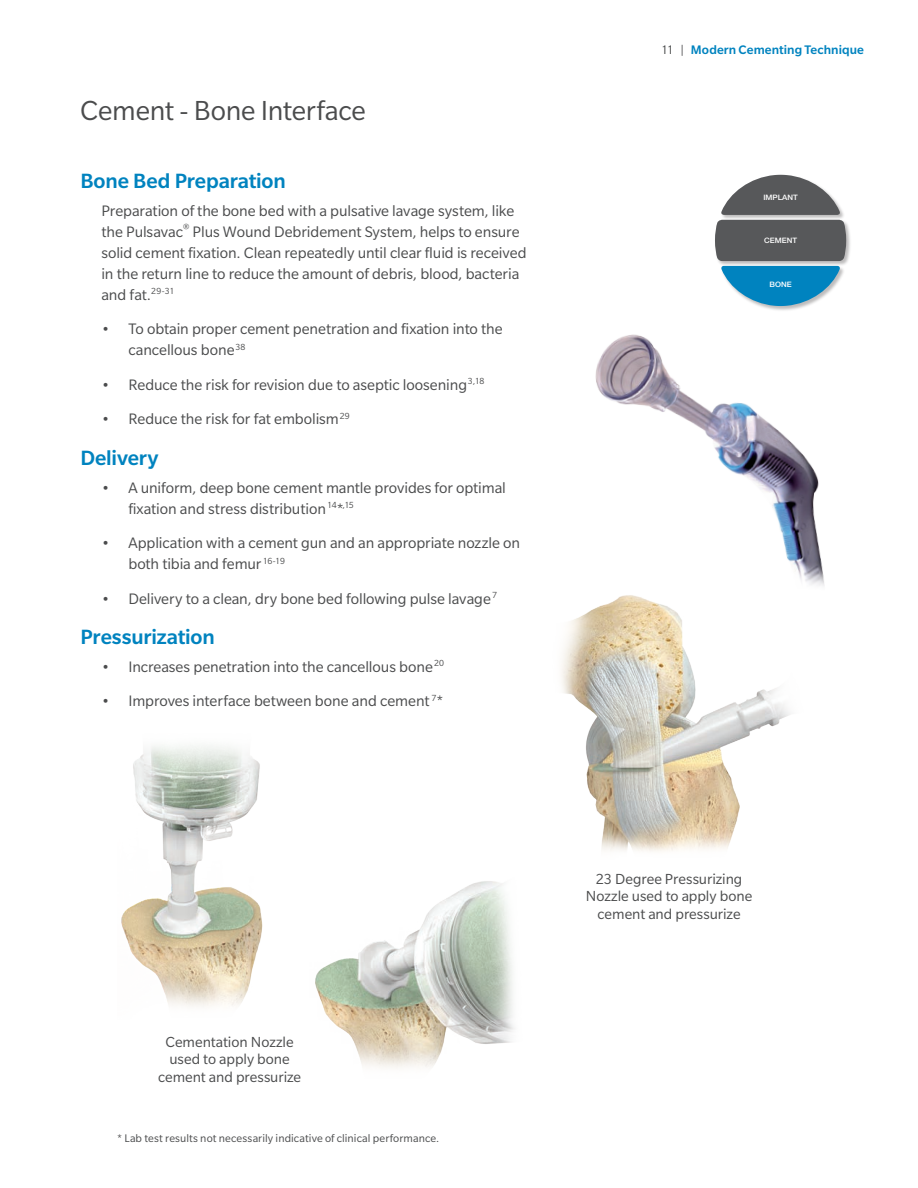
<style>
.page{position:relative;width:918px;height:1188px;background:#fff}
.page>*{position:absolute;margin:0;border:0;box-sizing:border-box;transform-origin:0 0}
.t1{font:30px "Slate Pro";letter-spacing:-.005em;color:#4b4c4d}
.t2{font:500 22.5px "Slate Pro";letter-spacing:-.005em;color:#0083bf}
.t3{font:16.5px/21px "Slate Pro";letter-spacing:-.005em;color:#4b4c4d}
.t4{font:15.9px/17.5px "Slate Pro";letter-spacing:-.005em;color:#4b4c4d;text-align:center}
.t5{font:500 13.5px "Slate Pro";letter-spacing:.005em;color:#0083bf}
.t6{font:12px "Slate Pro";letter-spacing:.01em;color:#4b4c4d}
.t7{font:500 7.5px "Helvetica Neue LT Std";color:#fff;scale:1.05 1}
.s1{font-weight:400;color:#4b4c4d}
</style>
<div class="page">
<img style="left:561px;top:600px;width:229px;height:251px">
<img style="left:121px;top:745px;width:142px;height:262px">
<img style="left:315px;top:881px;width:200px;height:187px">
<img style="left:760px;top:174px;width:90px;height:133px">
<svg style="left:715px;top:175px;width:131px;height:131px"></svg>
<img style="left:595px;top:307px;width:229px;height:293px">
<p class="t1" style="left:80px;top:95px;width:287px">Cement - Bone Interface</p>
<p class="t2" style="left:80px;top:169px;width:207px">Bone Bed Preparation</p>
<p class="t3" style="left:101px;top:200px;width:427px">Preparation of the bone bed with a pulsative lavage system, like the Pulsavac<sup>®</sup> Plus Wound Debridement System, helps to ensure solid cement fixation. Clean repeatedly until clear fluid is received in the return line to reduce the amount of debris, blood, bacteria and fat.<sup>29-31</sup></p>
<p class="t3" style="left:128px;top:319px;width:376px;text-indent:-27px">• To obtain proper cement penetration and fixation into the cancellous bone<sup>38</sup></p>
<p class="t3" style="left:101px;top:374px;width:385px">• Reduce the risk for revision due to aseptic loosening<sup>3,18</sup></p>
<p class="t3" style="left:101px;top:409px;width:250px">• Reduce the risk for fat embolism<sup>29</sup></p>
<p class="t2" style="left:80px;top:446px;width:80px">Delivery</p>
<p class="t3" style="left:128px;top:477px;width:379px;text-indent:-27px">• A uniform, deep bone cement mantle provides for optimal fixation and stress distribution<sup>14</sup>*<sup>,15</sup></p>
<p class="t3" style="left:128px;top:532px;width:393px;text-indent:-27px">• Application with a cement gun and an appropriate nozzle on both tibia and femur<sup>16-19</sup></p>
<p class="t3" style="left:101px;top:588px;width:397px">• Delivery to a clean, dry bone bed following pulse lavage<sup>7</sup></p>
<p class="t2" style="left:80px;top:625px;width:136px">Pressurization</p>
<p class="t3" style="left:101px;top:656px;width:344px">• Increases penetration into the cancellous bone<sup>20</sup></p>
<p class="t3" style="left:101px;top:691px;width:344px">• Improves interface between bone and cement <sup>7</sup>*</p>
<p class="t5" style="left:661px;top:42px;width:204px"><span class="s1">11 |</span> Modern Cementing Technique</p>
<p class="t7" style="left:763px;top:193px;width:34px">IMPLANT</p>
<p class="t7" style="left:764px;top:236px;width:33px">CEMENT</p>
<p class="t7" style="left:770px;top:279px;width:23px">BONE</p>
<p class="t4" style="left:158px;top:1033px;width:144px">Cementation Nozzle used to apply bone cement and pressurize</p>
<p class="t6" style="left:117px;top:1132px;width:324px">* Lab test results not necessarily indicative of clinical performance.</p>
<p class="t4" style="left:586px;top:870px;width:168px">23 Degree Pressurizing<br>Nozzle used to apply bone cement and pressurize</p>
</div>
